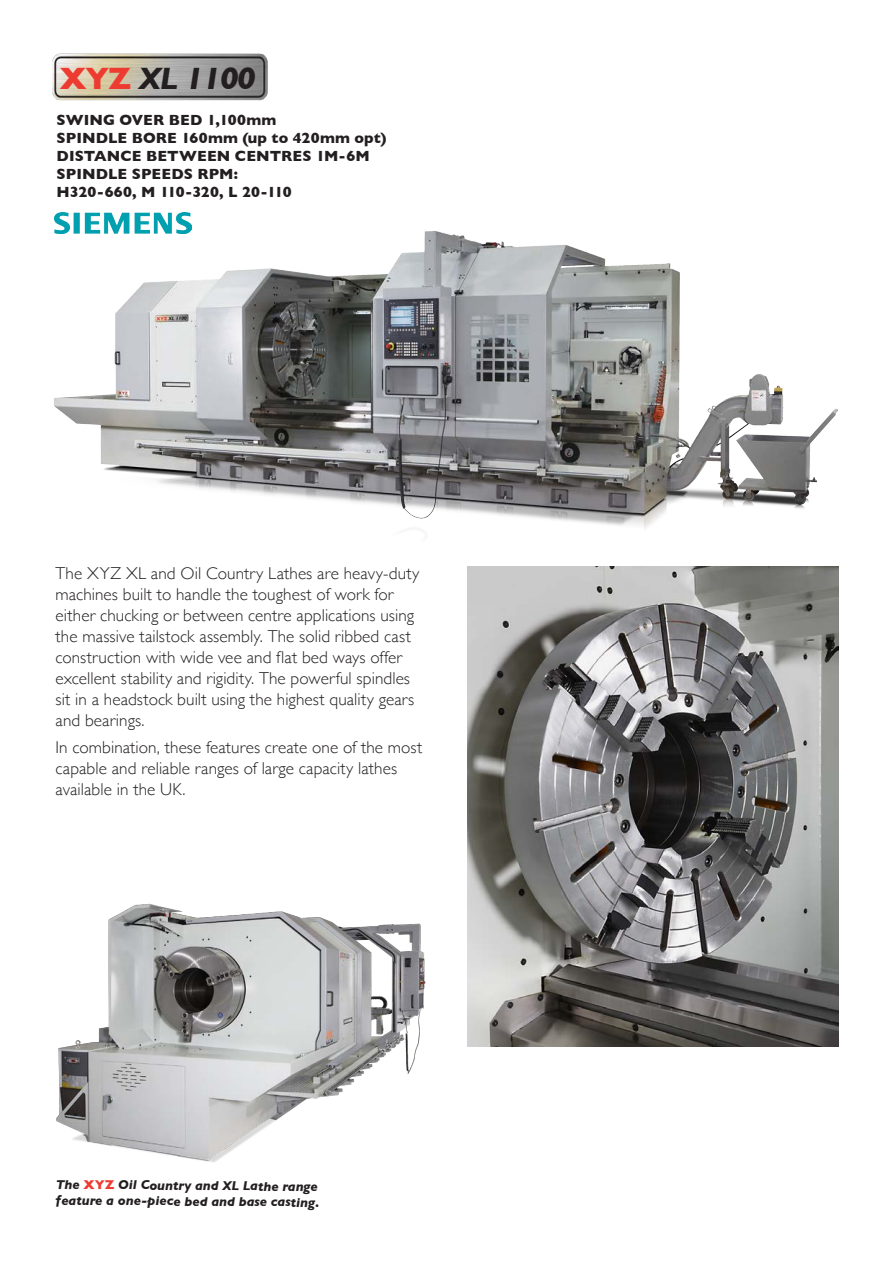
<style>
.page{position:relative;width:893px;height:1263px;background:#fff}
.page>*{position:absolute;margin:0;border:0;box-sizing:border-box;transform-origin:0 0}
.t1{font:italic 700 31.5px "Gill Sans";letter-spacing:-.035em;color:#231f20}
._01_headline{font:300 17.25px/21px "Gill Sans";letter-spacing:.005em;color:#231f20}
.t2{font:700 15px "Gill Sans";letter-spacing:.005em;color:#231f20}
.t3{font:italic 700 13.05px "Gill Sans";letter-spacing:-.01em;color:#231f20}
.s1{font-style:normal;color:#ee3b32}
</style>
<div class="page">
<img style="left:54px;top:229px;width:784px;height:300px">
<img style="left:53px;top:53px;width:215px;height:48px">
<img style="left:468px;top:566px;width:371px;height:480px">
<img style="left:56px;top:903px;width:370px;height:259px">
<img style="left:55px;top:213px;width:137px;height:21px">
<p class="t1" style="left:60px;top:59px;width:197px"><span class="s1">XYZ</span> XL 1100</p>
<p class="t2" style="left:57px;top:108px;width:221px">SWING OVER BED 1,100mm</p>
<p class="t2" style="left:57px;top:126px;width:331px">SPINDLE BORE 160mm (up to 420mm opt)</p>
<p class="t2" style="left:57px;top:144px;width:315px">DISTANCE BETWEEN CENTRES 1M-6M</p>
<p class="t2" style="left:57px;top:162px;width:183px">SPINDLE SPEEDS RPM:</p>
<p class="t2" style="left:57px;top:180px;width:237px">H320-660, M 110-320, L 20-110</p>
<p class="_01_headline" style="left:56px;top:562px;width:365px">The XYZ XL and Oil Country Lathes are heavy-duty machines built to handle the toughest of work for either chucking or between centre applications using the massive tailstock assembly. The solid ribbed cast construction with wide vee and flat bed ways offer excellent stability and rigidity. The powerful spindles sit in a headstock built using the highest quality gears and bearings.</p>
<p class="_01_headline" style="left:56px;top:736px;width:368px">In combination, these features create one of the most capable and reliable ranges of large capacity lathes available in the UK.</p>
<p class="t3" style="left:56px;top:1178px;width:264px">The <span class="s1">XYZ</span> Oil Country and XL Lathe range</p>
<p class="t3" style="left:56px;top:1193px;width:265px">feature a one-piece bed and base casting.</p>
</div>
